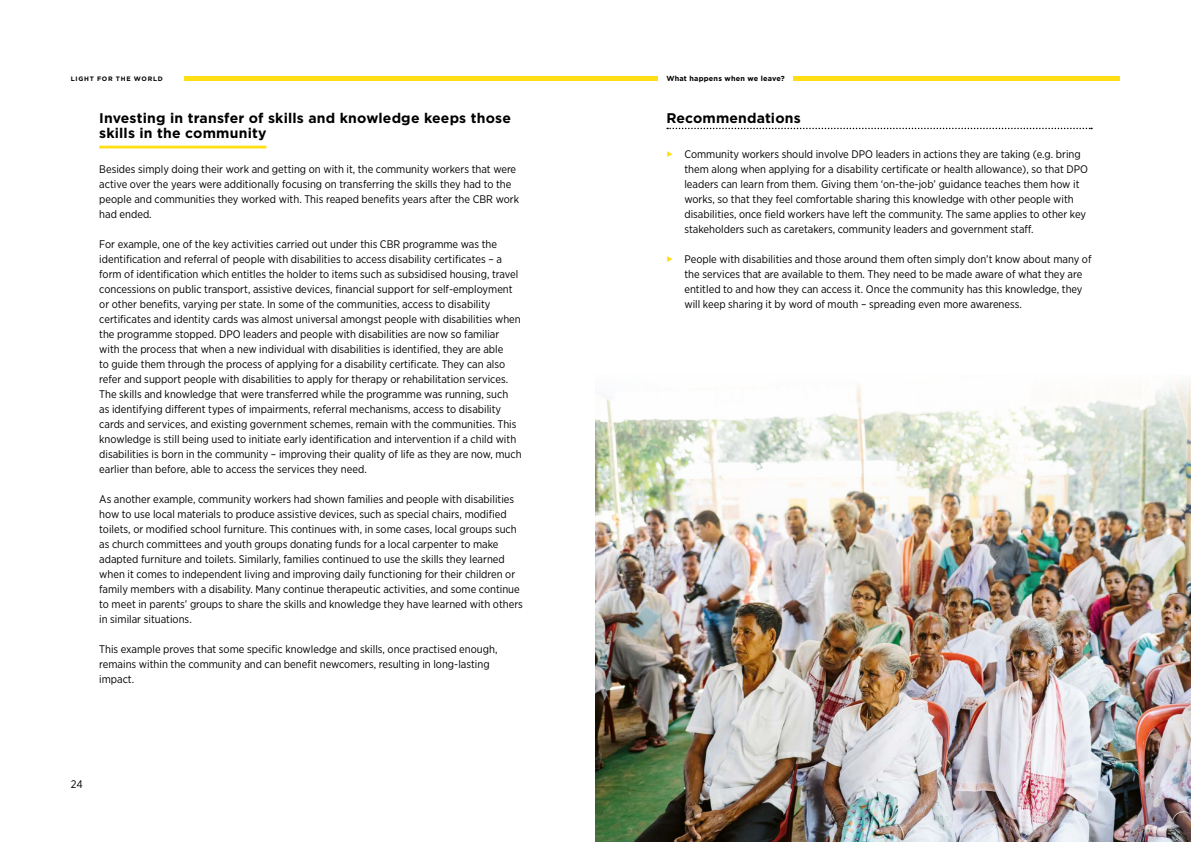
<style>
.page{position:relative;width:1191px;height:842px;background:#fff}
.page>*{position:absolute;margin:0;border:0;box-sizing:border-box;transform-origin:0 0}
.H_1{font:700 14px/15px "Gotham";letter-spacing:.01em;color:#000}
.H_2{font:700 14px "Gotham";letter-spacing:.01em;color:#000}
.p_-_Fließtext{font:11px/15px "Gotham Narrow";color:#000}
.t1{font:700 7.3px "Gotham";letter-spacing:.025em;color:#000}
.t2{font:700 6.4px "Gotham";letter-spacing:.115em;color:#000}
.s1{font-family:"Source Serif Variable";color:#ffde14}
</style>
<div class="page">
<hr style="left:184px;top:77px;width:411px;height:4px;background:#ffde14">
<hr style="left:595px;top:77px;width:63px;height:4px;background:#ffde14">
<hr style="left:793px;top:77px;width:327px;height:4px;background:#ffde14">
<hr style="left:99px;top:146px;width:167px;height:2px;background:#ffde14">
<svg style="left:667px;top:128px;width:425px;height:1px"></svg>
<img style="left:595px;top:378px;width:596px;height:464px">
<p class="t2" style="left:71px;top:74px;width:93px">LIGHT FOR THE WORLD</p>
<p class="t1" style="left:666px;top:73px;width:120px">What happens when we leave?</p>
<h1 class="H_1" style="left:99px;top:111px;width:413px">Investing in transfer of skills and knowledge keeps those skills in the community</h1>
<p class="p_-_Fließtext" style="left:99px;top:162px;width:421px">Besides simply doing their work and getting on with it, the community workers that were active over the years were additionally focusing on transferring the skills they had to the people and communities they worked with. This reaped benefits years after the CBR work had ended.</p>
<p class="p_-_Fließtext" style="left:99px;top:237px;width:424px">For example, one of the key activities carried out under this CBR programme was the identification and referral of people with disabilities to access disability certificates – a form of identification which entitles the holder to items such as subsidised housing, travel concessions on public transport, assistive devices, financial support for self-employment or other benefits, varying per state. In some of the communities, access to disability certificates and identity cards was almost universal amongst people with disabilities when the programme stopped. DPO leaders and people with disabilities are now so familiar with the process that when a new individual with disabilities is identified, they are able<br>to guide them through the process of applying for a disability certificate. They can also refer and support people with disabilities to apply for therapy or rehabilitation services.<br>The skills and knowledge that were transferred while the programme was running, such<br>as identifying different types of impairments, referral mechanisms, access to disability cards and services, and existing government schemes, remain with the communities. This knowledge is still being used to initiate early identification and intervention if a child with disabilities is born in the community – improving their quality of life as they are now, much earlier than before, able to access the services they need.</p>
<p class="p_-_Fließtext" style="left:99px;top:492px;width:425px">As another example, community workers had shown families and people with disabilities how to use local materials to produce assistive devices, such as special chairs, modified toilets, or modified school furniture. This continues with, in some cases, local groups such as church committees and youth groups donating funds for a local carpenter to make adapted furniture and toilets. Similarly, families continued to use the skills they learned when it comes to independent living and improving daily functioning for their children or family members with a disability. Many continue therapeutic activities, and some continue to meet in parents’ groups to share the skills and knowledge they have learned with others in similar situations.</p>
<p class="p_-_Fließtext" style="left:99px;top:642px;width:400px">This example proves that some specific knowledge and skills, once practised enough, remains within the community and can benefit newcomers, resulting in long-lasting impact.</p>
<p class="p_-_Fließtext" style="left:71px;top:777px;width:13px">24</p>
<h2 class="H_2" style="left:666px;top:109px;width:136px">Recommendations</h2>
<p class="p_-_Fließtext" style="left:684px;top:147px;width:405px;text-indent:-18px"><span class="s1">▶</span> Community workers should involve DPO leaders in actions they are taking (e.g. bring them along when applying for a disability certificate or health allowance), so that DPO leaders can learn from them. Giving them ‘on-the-job’ guidance teaches them how it works, so that they feel comfortable sharing this knowledge with other people with disabilities, once field workers have left the community. The same applies to other key stakeholders such as caretakers, community leaders and government staff.</p>
<p class="p_-_Fließtext" style="left:684px;top:252px;width:409px;text-indent:-18px"><span class="s1">▶</span> People with disabilities and those around them often simply don’t know about many of the services that are available to them. They need to be made aware of what they are entitled to and how they can access it. Once the community has this knowledge, they will keep sharing it by word of mouth – spreading even more awareness.</p>
</div>
